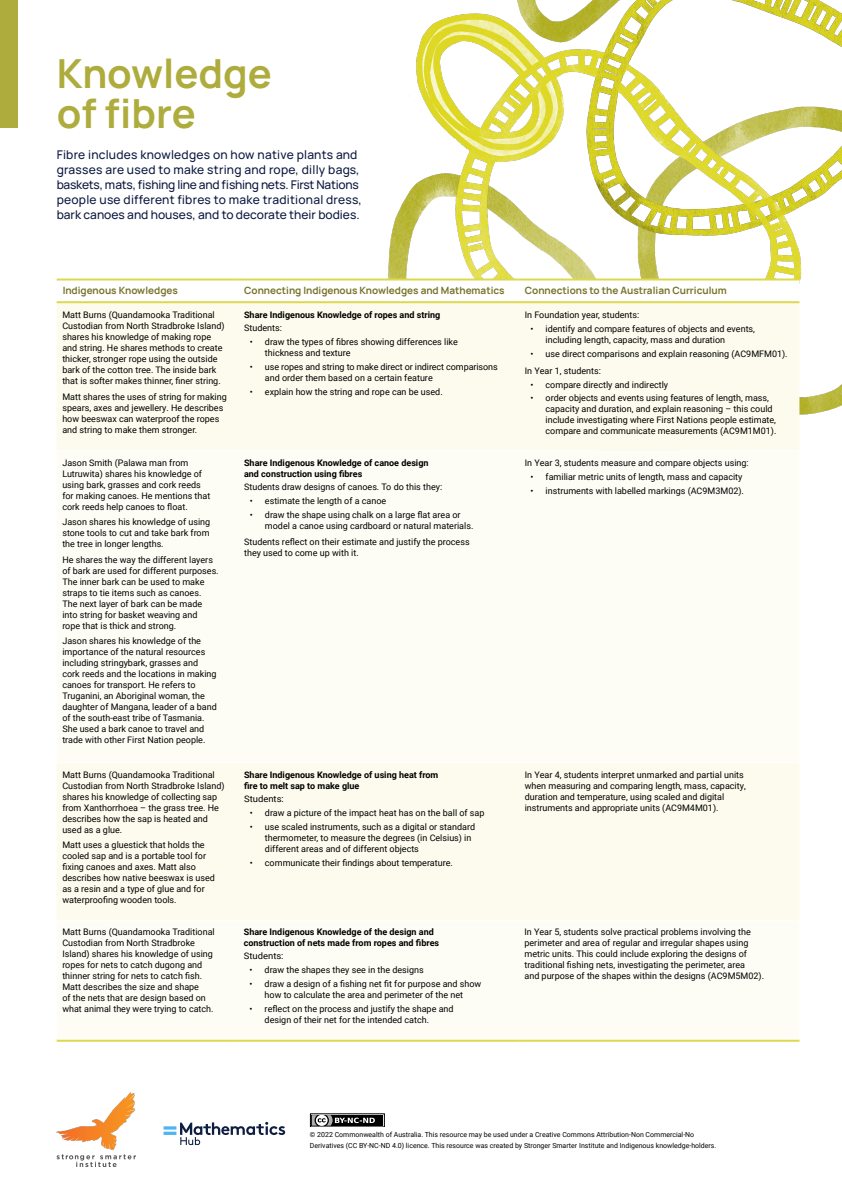
<style>
.page{position:relative;width:842px;height:1191px;background:#fff}
.page>*{position:absolute;margin:0;border:0;box-sizing:border-box;transform-origin:0 0}
.t1{font:700 40px/40px "Manrope";color:#aeac3c}
.t2{font:500 12px/15px "Manrope";letter-spacing:.01em;color:#0c1940}
.t3{font:700 10px "Manrope";color:#767328}
.t4{font:9px/11px "Roboto";color:#000}
.t5{font:700 9px/11px "Roboto";color:#000}
.t6{font:9px "Roboto";color:#000;scale:1.05 1}
.t7{font:7px/11px "Roboto";color:#000}
</style>
<div class="page">
<svg style="left:164px;top:1121px;width:121px;height:24px"></svg>
<img style="left:57px;top:1092px;width:79px;height:74px">
<div style="left:0;top:0;width:18px;height:128px;background:#aeac3c"></div>
<img style="left:388px;top:0;width:454px;height:415px">
<svg style="left:57px;top:280px;width:742px;height:21px"></svg>
<div style="left:57px;top:303px;width:742px;height:147px;background:#fcfbed"></div>
<div style="left:57px;top:763px;width:742px;height:156px;background:#fcfbed"></div>
<hr style="left:57px;top:278px;width:181px;height:2px;background:#ddd84e">
<hr style="left:238px;top:278px;width:281px;height:2px;background:#ddd84e">
<hr style="left:519px;top:278px;width:280px;height:2px;background:#ddd84e">
<hr style="left:57px;top:301px;width:181px;height:2px;background:#ddd84e">
<hr style="left:238px;top:301px;width:281px;height:2px;background:#ddd84e">
<hr style="left:519px;top:301px;width:280px;height:2px;background:#ddd84e">
<hr style="left:57px;top:1039px;width:181px;height:2px;background:#ddd84e">
<hr style="left:238px;top:1039px;width:281px;height:2px;background:#ddd84e">
<hr style="left:519px;top:1039px;width:280px;height:2px;background:#ddd84e">
<div style="left:310px;top:1113px;width:75px;height:14px;border:1px solid #000"></div>
<div style="left:312px;top:1115px;width:71px;height:10px;background:#000"></div>
<svg style="left:310px;top:1113px;width:65px;height:14px"></svg>
<h1 class="t1" style="left:57px;top:53px;width:217px">Knowledge of fibre</h1>
<p class="t2" style="left:57px;top:147px;width:307px">Fibre includes knowledges on how native plants and grasses are used to make string and rope, dilly bags, baskets, mats, fishing line and fishing nets. First Nations people use different fibres to make traditional dress, bark canoes and houses, and to decorate their bodies.</p>
<p class="t3" style="left:63px;top:284px;width:117px">Indigenous Knowledges</p>
<p class="t3" style="left:244px;top:284px;width:262px">Connecting Indigenous Knowledges and Mathematics</p>
<p class="t3" style="left:525px;top:284px;width:204px">Connections to the Australian Curriculum</p>
<p class="t4" style="left:62px;top:309px;width:164px">Matt Burns (Quandamooka Traditional Custodian from North Stradbroke Island) shares his knowledge of making rope and string. He shares methods to create thicker, stronger rope using the outside bark of the cotton tree. The inside bark that is softer makes thinner, finer string.</p>
<p class="t4" style="left:62px;top:390px;width:166px">Matt shares the uses of string for making spears, axes and jewellery. He describes how beeswax can waterproof the ropes and string to make them stronger.</p>
<p class="t5" style="left:244px;top:309px;width:198px">Share Indigenous Knowledge of ropes and string</p>
<p class="t4" style="left:244px;top:322px;width:39px">Students:</p>
<p class="t4" style="left:265px;top:336px;width:194px;text-indent:-15px">• draw the types of fibres showing differences like thickness and texture</p>
<p class="t4" style="left:265px;top:361px;width:234px;text-indent:-15px">• use ropes and string to make direct or indirect comparisons and order them based on a certain feature</p>
<p class="t4" style="left:250px;top:386px;width:194px">• explain how the string and rope can be used.</p>
<p class="t4" style="left:525px;top:309px;width:116px">In Foundation year, students:</p>
<p class="t4" style="left:546px;top:323px;width:211px;text-indent:-15px">• identify and compare features of objects and events, including length, capacity, mass and duration</p>
<p class="t4" style="left:525px;top:345px;width:264px;line-height:16.7px;text-indent:6px">• use direct comparisons and explain reasoning (AC9MFM01).<br>In Year 1, students:</p>
<p class="t4" style="left:530px;top:378px;width:139px">• compare directly and indirectly</p>
<p class="t4" style="left:546px;top:392px;width:232px;text-indent:-15px">• order objects and events using features of length, mass, capacity and duration, and explain reasoning – this could include investigating where First Nations people estimate, compare and communicate measurements (AC9M1M01).</p>
<p class="t4" style="left:62px;top:457px;width:149px">Jason Smith (Palawa man from Lutruwita) shares his knowledge of using bark, grasses and cork reeds for making canoes. He mentions that cork reeds help canoes to float.</p>
<p class="t4" style="left:62px;top:516px;width:149px;text-align:justify">Jason shares his knowledge of using stone tools to cut and take bark from the tree in longer lengths.</p>
<p class="t4" style="left:62px;top:553px;width:158px">He shares the way the different layers of bark are used for different purposes.<br>The inner bark can be used to make straps to tie items such as canoes.<br>The next layer of bark can be made into string for basket weaving and<br>rope that is thick and strong.</p>
<p class="t4" style="left:62px;top:635px;width:156px">Jason shares his knowledge of the importance of the natural resources including stringybark, grasses and cork reeds and the locations in making canoes for transport. He refers to Truganini, an Aboriginal woman, the daughter of Mangana, leader of a band of the south-east tribe of Tasmania.<br>She used a bark canoe to travel and trade with other First Nation people.</p>
<p class="t4" style="left:62px;top:769px;width:164px">Matt Burns (Quandamooka Traditional Custodian from North Stradbroke Island) shares his knowledge of collecting sap from Xanthorrhoea – the grass tree. He describes how the sap is heated and used as a glue.</p>
<p class="t4" style="left:62px;top:839px;width:154px">Matt uses a gluestick that holds the cooled sap and is a portable tool for fixing canoes and axes. Matt also describes how native beeswax is used as a resin and a type of glue and for waterproofing wooden tools.</p>
<p class="t5" style="left:244px;top:457px;width:186px">Share Indigenous Knowledge of canoe design and construction using fibres</p>
<p class="t4" style="left:244px;top:481px;width:200px">Students draw designs of canoes. To do this they:</p>
<p class="t4" style="left:250px;top:495px;width:138px">• estimate the length of a canoe</p>
<p class="t4" style="left:265px;top:509px;width:210px;text-indent:-15px">• draw the shape using chalk on a large flat area or model a canoe using cardboard or natural materials.</p>
<p class="t4" style="left:244px;top:536px;width:227px">Students reflect on their estimate and justify the process they used to come up with it.</p>
<p class="t5" style="left:244px;top:769px;width:196px">Share Indigenous Knowledge of using heat from fire to melt sap to make glue</p>
<p class="t6" style="left:244px;top:792px;width:39px">Students:</p>
<p class="t4" style="left:250px;top:807px;width:236px">• draw a picture of the impact heat has on the ball of sap</p>
<p class="t4" style="left:265px;top:820px;width:212px;text-indent:-15px">• use scaled instruments, such as a digital or standard thermometer, to measure the degrees (in Celsius) in different areas and of different objects</p>
<p class="t4" style="left:250px;top:856px;width:205px">• communicate their findings about temperature.</p>
<p class="t4" style="left:62px;top:926px;width:154px">Matt Burns (Quandamooka Traditional Custodian from North Stradbroke Island) shares his knowledge of using ropes for nets to catch dugong and thinner string for nets to catch fish.<br>Matt describes the size and shape<br>of the nets that are design based on what animal they were trying to catch.</p>
<p class="t5" style="left:244px;top:926px;width:197px">Share Indigenous Knowledge of the design and construction of nets made from ropes and fibres</p>
<p class="t6" style="left:244px;top:950px;width:39px">Students:</p>
<p class="t4" style="left:249px;top:964px;width:176px">• draw the shapes they see in the designs</p>
<p class="t4" style="left:249px;top:978px;width:233px;text-align:center">• draw a design of a fishing net fit for purpose and show how to calculate the area and perimeter of the net</p>
<p class="t4" style="left:265px;top:1003px;width:190px;text-indent:-15px">• reflect on the process and justify the shape and design of their net for the intended catch.</p>
<p class="t4" style="left:525px;top:457px;width:225px">In Year 3, students measure and compare objects using:</p>
<p class="t4" style="left:530px;top:471px;width:213px">• familiar metric units of length, mass and capacity</p>
<p class="t4" style="left:530px;top:484px;width:215px">• instruments with labelled markings (AC9M3M02).</p>
<p class="t4" style="left:525px;top:769px;width:222px">In Year 4, students interpret unmarked and partial units when measuring and comparing length, mass, capacity, duration and temperature, using scaled and digital instruments and appropriate units (AC9M4M01).</p>
<p class="t4" style="left:524px;top:926px;width:241px">In Year 5, students solve practical problems involving the perimeter and area of regular and irregular shapes using metric units. This could include exploring the designs of traditional fishing nets, investigating the perimeter, area<br>and purpose of the shapes within the designs (AC9M5M02).</p>
<p class="t7" style="left:310px;top:1129px;width:408px">© 2022 Commonwealth of Australia. This resource may be used under a Creative Commons Attribution-Non Commercial-No<br>Derivatives (CC BY-NC-ND 4.0) licence. This resource was created by Stronger Smarter Institute and Indigenous knowledge-holders.</p>
</div>
